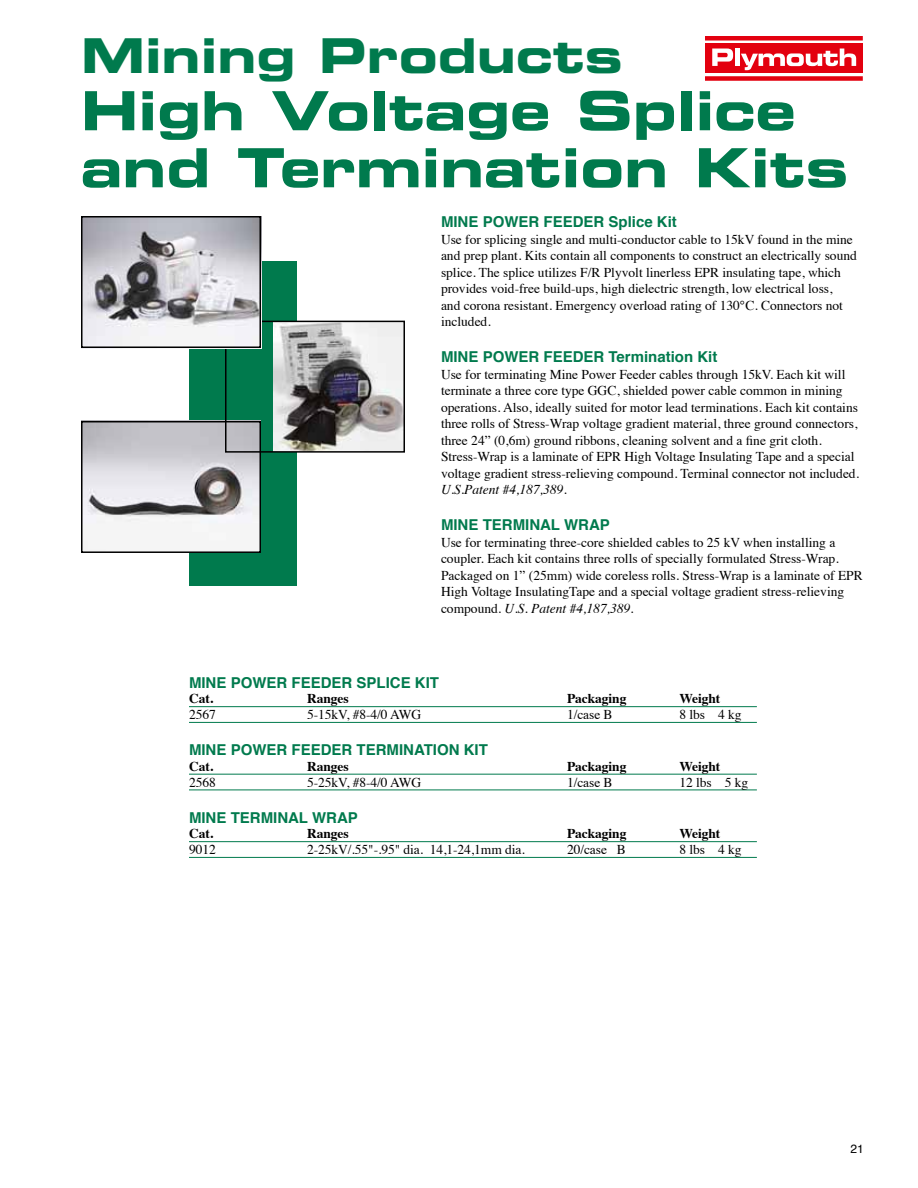
<style>
.page{position:relative;width:918px;height:1188px;background:#fff}
.page>*{position:absolute;margin:0;border:0;box-sizing:border-box;transform-origin:0 0}
.t1{font:54px/57px "Eurostile Bold Extended Two";color:#007a4d}
.t2{font:48px "Eurostile Bold Extended Two";color:#007a4d}
.t3{font:700 15px "Helvetica";color:#007a4d}
.t4{font:13.5px/16.5px "Times";color:#000}
.t5{font:700 13.5px "Times";letter-spacing:-.005em;color:#000}
.t6{font:italic 13.5px "Times";color:#000}
.t7{font:12px "Helvetica";color:#000}
.s1{font-style:italic}
</style>
<div class="page">
<div style="left:705px;top:44px;width:158px;height:29px;background:#e3000f"></div>
<svg style="left:705px;top:76px;width:158px;height:4px"></svg>
<div style="left:705px;top:36px;width:158px;height:5px;background:#e3000f"></div>
<svg style="left:712px;top:49px;width:21px;height:17px"></svg>
<div style="left:735px;top:49px;width:5px;height:17px;background:#fff"></div>
<svg style="left:741px;top:49px;width:115px;height:21px"></svg>
<hr style="left:189px;top:706px;width:568px;height:1px;background:#007a4d">
<hr style="left:189px;top:722px;width:568px;height:1px;background:#007a4d">
<hr style="left:189px;top:774px;width:568px;height:1px;background:#007a4d">
<hr style="left:189px;top:790px;width:568px;height:1px;background:#007a4d">
<hr style="left:189px;top:841px;width:568px;height:1px;background:#007a4d">
<hr style="left:189px;top:857px;width:568px;height:1px;background:#007a4d">
<div style="left:189px;top:261px;width:108px;height:324px;background:#007a4d"></div>
<img style="left:84px;top:424px;width:174px;height:126px">
<div style="left:81px;top:421px;width:180px;height:132px;border:2px solid #000"></div>
<img style="left:274px;top:324px;width:128px;height:126px">
<div style="left:225px;top:321px;width:180px;height:132px;border:2px solid #000"></div>
<img style="left:84px;top:219px;width:174px;height:126px">
<div style="left:81px;top:216px;width:180px;height:132px;border:2px solid #000"></div>
<h2 class="t2" style="left:81px;top:22px;width:543px">Mining Products</h2>
<h1 class="t1" style="left:81px;top:81px;width:769px">High Voltage Splice and Termination Kits</h1>
<p class="t3" style="left:441px;top:210px;width:237px">MINE POWER FEEDER Splice Kit</p>
<p class="t4" style="left:441px;top:230px;width:417px">Use for splicing single and multi-conductor cable to 15kV found in the mine and prep plant. Kits contain all components to construct an electrically sound splice. The splice utilizes F/R Plyvolt linerless EPR insulating tape, which provides void-free build-ups, high dielectric strength, low electrical loss,<br>and corona resistant. Emergency overload rating of 130°C. Connectors not included.</p>
<p class="t3" style="left:441px;top:345px;width:278px">MINE POWER FEEDER Termination Kit</p>
<p class="t4" style="left:441px;top:365px;width:420px">Use for terminating Mine Power Feeder cables through 15kV. Each kit will terminate a three core type GGC, shielded power cable common in mining operations. Also, ideally suited for motor lead terminations. Each kit contains three rolls of Stress-Wrap voltage gradient material, three ground connectors, three 24” (0,6m) ground ribbons, cleaning solvent and a fine grit cloth.<br>Stress-Wrap is a laminate of EPR High Voltage Insulating Tape and a special voltage gradient stress-relieving compound. Terminal connector not included.</p>
<p class="t6" style="left:441px;top:478px;width:127px">U.S.Patent #4,187,389.</p>
<p class="t3" style="left:441px;top:513px;width:170px">MINE TERMINAL WRAP</p>
<p class="t4" style="left:441px;top:533px;width:423px">Use for terminating three-core shielded cables to 25 kV when installing a coupler. Each kit contains three rolls of specially formulated Stress-Wrap.<br>Packaged on 1” (25mm) wide coreless rolls. Stress-Wrap is a laminate of EPR High Voltage InsulatingTape and a special voltage gradient stress-relieving compound. <span class="s1">U.S. Patent #4,187,389.</span></p>
<p class="t3" style="left:189px;top:670px;width:252px">MINE POWER FEEDER SPLICE KIT</p>
<p class="t5" style="left:189px;top:686px;width:26px">Cat.</p>
<p class="t5" style="left:307px;top:686px;width:43px">Ranges</p>
<p class="t5" style="left:567px;top:686px;width:61px">Packaging</p>
<p class="t5" style="left:679px;top:686px;width:42px">Weight</p>
<p class="t4" style="left:189px;top:705px;width:28px">2567</p>
<p class="t4" style="left:307px;top:705px;width:111px">5-15kV, #8-4/0 AWG</p>
<p class="t4" style="left:567px;top:705px;width:47px">1/case B</p>
<p class="t4" style="left:680px;top:705px;width:64px">8 lbs 4 kg</p>
<p class="t3" style="left:189px;top:738px;width:300px">MINE POWER FEEDER TERMINATION KIT</p>
<p class="t5" style="left:189px;top:753px;width:26px">Cat.</p>
<p class="t5" style="left:307px;top:753px;width:43px">Ranges</p>
<p class="t5" style="left:567px;top:753px;width:61px">Packaging</p>
<p class="t5" style="left:679px;top:753px;width:42px">Weight</p>
<p class="t4" style="left:189px;top:773px;width:28px">2568</p>
<p class="t4" style="left:307px;top:773px;width:111px">5-25kV, #8-4/0 AWG</p>
<p class="t4" style="left:567px;top:773px;width:47px">1/case B</p>
<p class="t4" style="left:680px;top:773px;width:70px">12 lbs 5 kg</p>
<p class="t3" style="left:189px;top:805px;width:170px">MINE TERMINAL WRAP</p>
<p class="t5" style="left:189px;top:821px;width:26px">Cat.</p>
<p class="t5" style="left:307px;top:821px;width:43px">Ranges</p>
<p class="t5" style="left:567px;top:821px;width:61px">Packaging</p>
<p class="t5" style="left:679px;top:821px;width:42px">Weight</p>
<p class="t4" style="left:189px;top:840px;width:28px">9012</p>
<p class="t4" style="left:307px;top:840px;width:219px">2-25kV/.55"-.95" dia. 14,1-24,1mm dia.</p>
<p class="t4" style="left:567px;top:840px;width:60px">20/case B</p>
<p class="t4" style="left:680px;top:840px;width:64px">8 lbs 4 kg</p>
<p class="t7" style="left:851px;top:1140px;width:15px">21</p>
</div>
